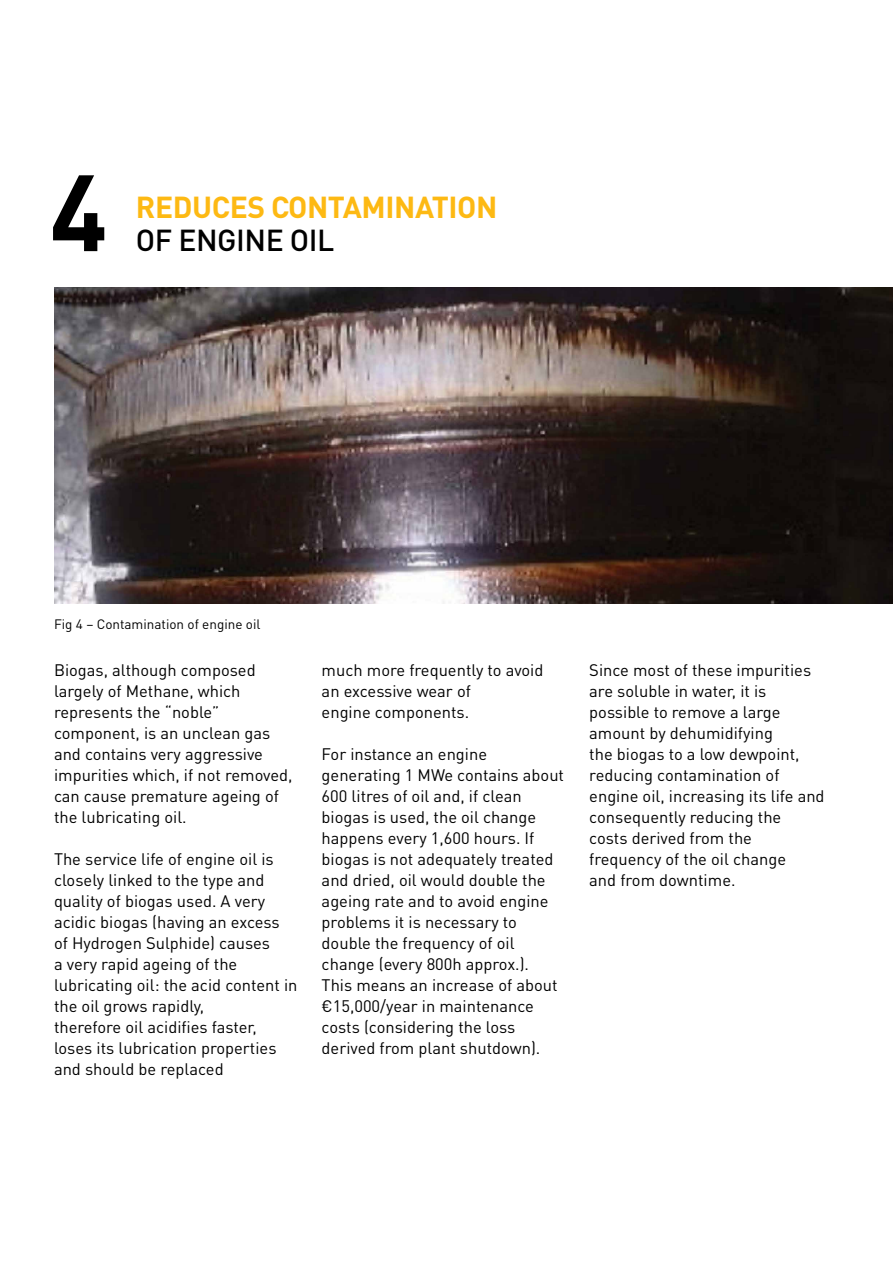
<style>
.page{position:relative;width:893px;height:1263px;background:#fff}
.page>*{position:absolute;margin:0;border:0;box-sizing:border-box;transform-origin:0 0}
.t1{font:700 106.5px "DINOT";color:#000}
.t2{font:700 30px "DINOT";letter-spacing:-.015em;color:#fdb913}
.t3{font:500 30px "DINOT";letter-spacing:-.015em;color:#000}
.t4{font:16.5px/21px "DINOT";color:#000}
.t5{font:13.5px "DINOT";color:#000}
</style>
<div class="page">
<img style="left:54px;top:287px;width:839px;height:317px">
<h1 class="t1" style="left:50px;top:140px;width:59px">4</h1>
<h2 class="t2" style="left:136px;top:187px;width:363px">REDUCES CONTAMINATION</h2>
<h2 class="t3" style="left:136px;top:220px;width:200px">OF ENGINE OIL</h2>
<p class="t5" style="left:54px;top:615px;width:208px">Fig 4 – Contamination of engine oil</p>
<p class="t4" style="left:54px;top:659px;width:240px">Biogas, although composed largely of Methane, which represents the “noble” component, is an unclean gas and contains very aggressive impurities which, if not removed, can cause premature ageing of the lubricating oil.</p>
<p class="t4" style="left:54px;top:848px;width:245px">The service life of engine oil is closely linked to the type and quality of biogas used. A very acidic biogas (having an excess of Hydrogen Sulphide) causes<br>a very rapid ageing of the lubricating oil: the acid content in the oil grows rapidly,<br>therefore oil acidifies faster, loses its lubrication properties and should be replaced</p>
<p class="t4" style="left:322px;top:659px;width:223px">much more frequently to avoid an excessive wear of<br>engine components.</p>
<p class="t4" style="left:322px;top:743px;width:244px">For instance an engine generating 1 MWe contains about<br>600 litres of oil and, if clean biogas is used, the oil change happens every 1,600 hours. If biogas is not adequately treated and dried, oil would double the ageing rate and to avoid engine problems it is necessary to double the frequency of oil change (every 800h approx.).<br>This means an increase of about €15,000/year in maintenance costs (considering the loss derived from plant shutdown).</p>
<p class="t4" style="left:589px;top:659px;width:237px">Since most of these impurities are soluble in water, it is possible to remove a large amount by dehumidifying<br>the biogas to a low dewpoint, reducing contamination of engine oil, increasing its life and consequently reducing the<br>costs derived from the frequency of the oil change<br>and from downtime.</p>
</div>
